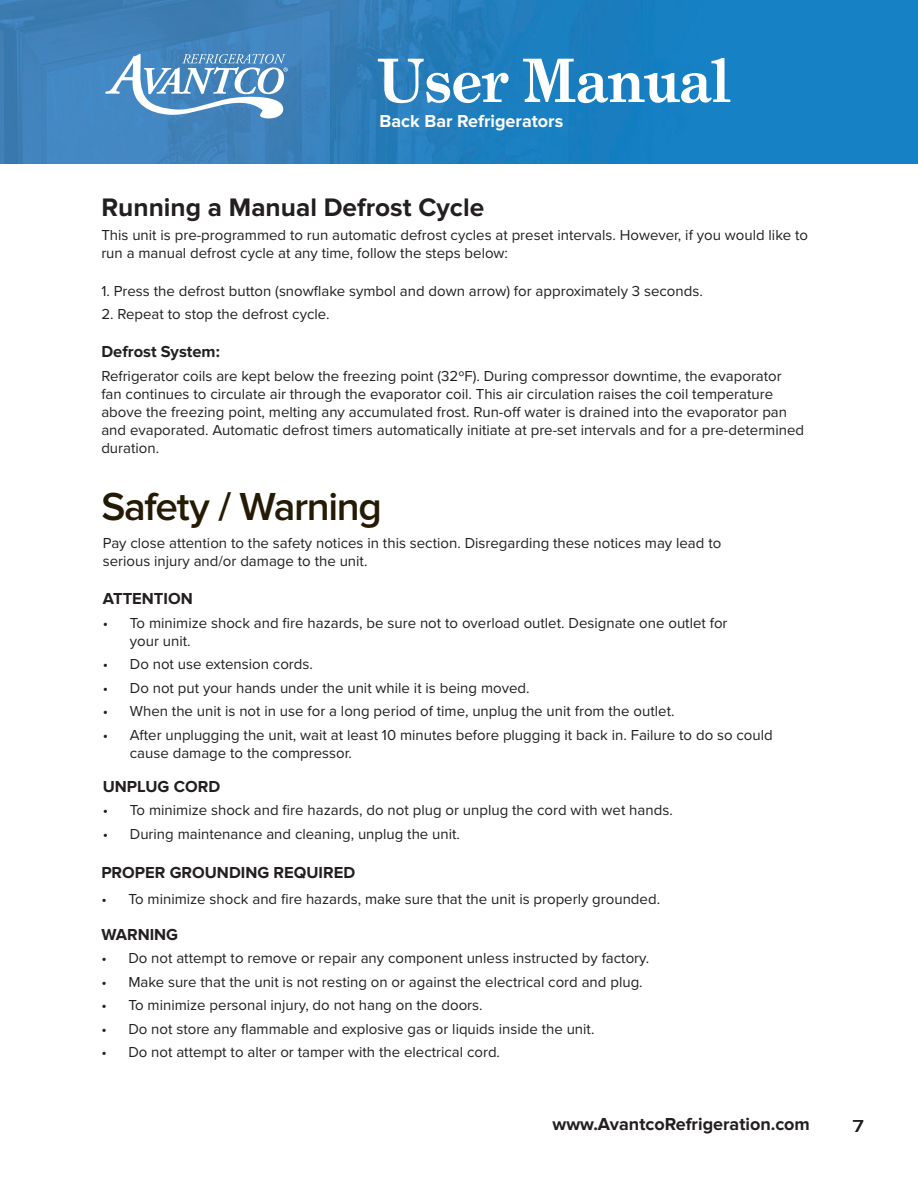
<style>
.page{position:relative;width:918px;height:1188px;background:#fff}
.page>*{position:absolute;margin:0;border:0;box-sizing:border-box;transform-origin:0 0}
.t1{font:700 60px "Grad";color:#fff}
.t2{font:600 40.5px "Proxima Nova";letter-spacing:-.035em;color:#251a05}
.Paragraph{font:700 26.25px "Proxima Nova";color:#231f20}
.t3{font:700 18px "Proxima Nova";color:#231f20}
.t4{font:700 18px "Proxima Nova";color:#fff}
.t5{font:600 18px "Proxima Nova";color:#231f20;scale:1.2 1}
.Paragraph-2{font:700 16.5px "Proxima Nova";color:#231f20}
.Paragraph-3{font:15px/18px "Proxima Nova";color:#231f20}
</style>
<div class="page">
<img style="left:0;top:0;width:918px;height:164px">
<svg style="left:105px;top:54px;width:183px;height:67px"></svg>
<h1 class="t1" style="left:378px;top:43px;width:353px">User Manual</h1>
<p class="t4" style="left:380px;top:111px;width:185px">Back Bar Refrigerators</p>
<p class="Paragraph" style="left:101px;top:193px;width:384px">Running a Manual Defrost Cycle</p>
<p class="Paragraph-3" style="left:101px;top:225px;width:708px">This unit is pre-programmed to run automatic defrost cycles at preset intervals. However, if you would like to run a manual defrost cycle at any time, follow the steps below:</p>
<p class="Paragraph-3" style="left:101px;top:281px;width:603px">1. Press the defrost button (snowflake symbol and down arrow) for approximately 3 seconds.</p>
<p class="Paragraph-3" style="left:101px;top:305px;width:230px">2. Repeat to stop the defrost cycle.</p>
<p class="Paragraph-2" style="left:101px;top:342px;width:120px">Defrost System:</p>
<p class="Paragraph-3" style="left:101px;top:366px;width:704px">Refrigerator coils are kept below the freezing point (32ºF). During compressor downtime, the evaporator fan continues to circulate air through the evaporator coil. This air circulation raises the coil temperature above the freezing point, melting any accumulated frost. Run-off water is drained into the evaporator pan and evaporated. Automatic defrost timers automatically initiate at pre-set intervals and for a pre-determined duration.</p>
<p class="t2" style="left:101px;top:483px;width:282px">Safety / Warning</p>
<p class="Paragraph-3" style="left:103px;top:533px;width:620px">Pay close attention to the safety notices in this section. Disregarding these notices may lead to serious injury and/or damage to the unit.</p>
<p class="Paragraph-2" style="left:103px;top:589px;width:91px">ATTENTION</p>
<p class="Paragraph-3" style="left:130px;top:613px;width:599px;text-indent:-27px">• To minimize shock and fire hazards, be sure not to overload outlet. Designate one outlet for your unit.</p>
<p class="Paragraph-3" style="left:103px;top:655px;width:212px">• Do not use extension cords.</p>
<p class="Paragraph-3" style="left:103px;top:678px;width:428px">• Do not put your hands under the unit while it is being moved.</p>
<p class="Paragraph-3" style="left:103px;top:702px;width:573px">• When the unit is not in use for a long period of time, unplug the unit from the outlet.</p>
<p class="Paragraph-3" style="left:130px;top:725px;width:644px;text-indent:-27px">• After unplugging the unit, wait at least 10 minutes before plugging it back in. Failure to do so could cause damage to the compressor.</p>
<p class="Paragraph-2" style="left:103px;top:777px;width:119px">UNPLUG CORD</p>
<p class="Paragraph-3" style="left:103px;top:801px;width:571px">• To minimize shock and fire hazards, do not plug or unplug the cord with wet hands.</p>
<p class="Paragraph-3" style="left:103px;top:824px;width:359px">• During maintenance and cleaning, unplug the unit.</p>
<p class="Paragraph-2" style="left:101px;top:863px;width:255px">PROPER GROUNDING REQUIRED</p>
<p class="Paragraph-3" style="left:101px;top:889px;width:560px">• To minimize shock and fire hazards, make sure that the unit is properly grounded.</p>
<p class="Paragraph-2" style="left:101px;top:925px;width:78px">WARNING</p>
<p class="Paragraph-3" style="left:101px;top:948px;width:549px">• Do not attempt to remove or repair any component unless instructed by factory.</p>
<p class="Paragraph-3" style="left:101px;top:972px;width:543px">• Make sure that the unit is not resting on or against the electrical cord and plug.</p>
<p class="Paragraph-3" style="left:101px;top:996px;width:383px">• To minimize personal injury, do not hang on the doors.</p>
<p class="Paragraph-3" style="left:101px;top:1019px;width:495px">• Do not store any flammable and explosive gas or liquids inside the unit.</p>
<p class="Paragraph-3" style="left:101px;top:1043px;width:400px">• Do not attempt to alter or tamper with the electrical cord.</p>
<p class="t3" style="left:553px;top:1114px;width:259px">www.AvantcoRefrigeration.com</p>
<p class="t5" style="left:853px;top:1116px;width:11px">7</p>
</div>
